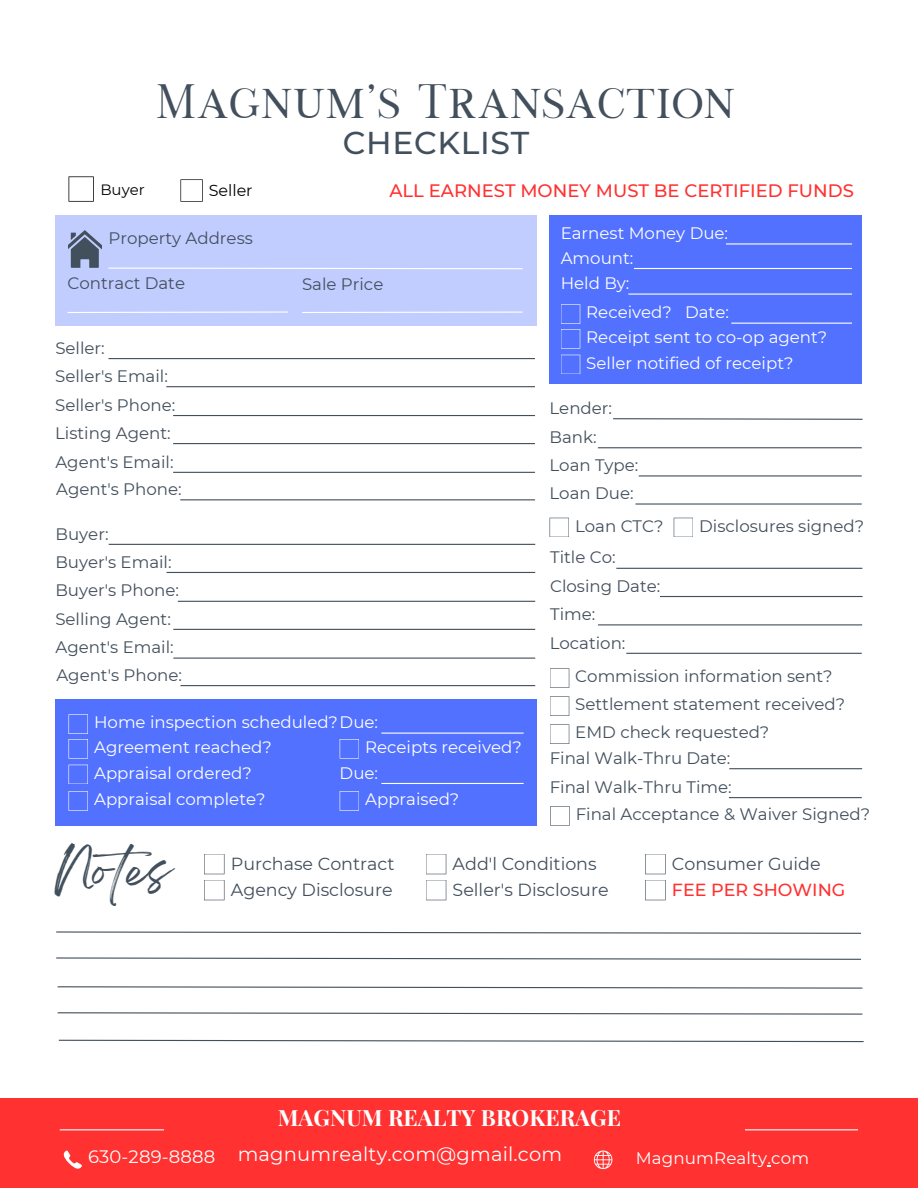
<style>
.page{position:relative;width:918px;height:1188px;background:#fff}
.page>*{position:absolute;margin:0;border:0;box-sizing:border-box;transform-origin:0 0}
.t1{font:48.3px "Lucy Rose";color:#424f5c}
.t2{font:42px "Breathing";color:#424f5c}
.t3{font:500 31.5px "Montserrat";letter-spacing:.02em;color:#424f5c}
.t4{font:700 22.5px "Playfair Display";color:#fff}
.t5{font:19.5px "Montserrat";letter-spacing:.01em;color:#fff}
.t6{font:500 18px "Montserrat";color:#ff3131}
.t7{font:18px "Montserrat";letter-spacing:.01em;color:#fff}
.t8{font:17.55px "Montserrat";color:#424f5c}
.t9{font:500 17.55px "Montserrat";color:#ff3131}
.t10{font:16.65px "Montserrat";color:#424f5c}
.t11{font:16.65px "Montserrat";color:#fff}
.t12{font:15.9px "Montserrat";color:#000}
.t13{font:14.85px "Montserrat";color:#000}
</style>
<div class="page">
<div style="left:550px;top:215px;width:312px;height:169px;background:#5271ff"></div>
<div style="left:55px;top:215px;width:482px;height:111px;background:#c2cdff"></div>
<svg style="left:67px;top:311px;width:221px;height:2px"></svg>
<hr style="left:302px;top:312px;width:221px;height:1px;background:#fff">
<hr style="left:726px;top:243px;width:126px;height:2px;background:#fff">
<hr style="left:634px;top:268px;width:218px;height:1px;background:#fff">
<hr style="left:628px;top:294px;width:224px;height:1px;background:#fff">
<svg style="left:561px;top:304px;width:19px;height:45px"></svg>
<svg style="left:561px;top:355px;width:19px;height:19px"></svg>
<svg style="left:68px;top:230px;width:33px;height:38px"></svg>
<svg style="left:108px;top:267px;width:415px;height:3px"></svg>
<hr style="left:108px;top:358px;width:427px;height:1px;background:#424f5c">
<div style="left:55px;top:699px;width:482px;height:127px;background:#5271ff"></div>
<svg style="left:69px;top:714px;width:19px;height:45px"></svg>
<svg style="left:69px;top:765px;width:19px;height:19px"></svg>
<hr style="left:381px;top:733px;width:143px;height:1px;background:#fff">
<svg style="left:69px;top:791px;width:19px;height:20px"></svg>
<svg style="left:340px;top:739px;width:19px;height:20px"></svg>
<svg style="left:340px;top:791px;width:19px;height:20px"></svg>
<svg style="left:550px;top:518px;width:19px;height:19px"></svg>
<svg style="left:674px;top:518px;width:19px;height:19px"></svg>
<svg style="left:550px;top:668px;width:19px;height:20px"></svg>
<svg style="left:550px;top:696px;width:19px;height:20px"></svg>
<svg style="left:550px;top:724px;width:19px;height:20px"></svg>
<svg style="left:550px;top:806px;width:20px;height:20px"></svg>
<svg style="left:56px;top:931px;width:805px;height:3px"></svg>
<svg style="left:204px;top:854px;width:21px;height:20px"></svg>
<svg style="left:204px;top:880px;width:21px;height:20px"></svg>
<svg style="left:426px;top:854px;width:20px;height:20px"></svg>
<svg style="left:426px;top:880px;width:20px;height:20px"></svg>
<svg style="left:645px;top:854px;width:21px;height:20px"></svg>
<svg style="left:645px;top:880px;width:21px;height:20px"></svg>
<svg style="left:56px;top:957px;width:805px;height:3px"></svg>
<svg style="left:57px;top:986px;width:806px;height:3px"></svg>
<svg style="left:57px;top:1012px;width:806px;height:3px"></svg>
<svg style="left:58px;top:1039px;width:806px;height:4px"></svg>
<hr style="left:731px;top:323px;width:121px;height:1px;background:#fff">
<hr style="left:166px;top:386px;width:369px;height:1px;background:#424f5c">
<hr style="left:173px;top:415px;width:362px;height:1px;background:#424f5c">
<hr style="left:173px;top:443px;width:362px;height:1px;background:#424f5c">
<hr style="left:173px;top:472px;width:362px;height:1px;background:#424f5c">
<hr style="left:180px;top:499px;width:355px;height:1px;background:#424f5c">
<hr style="left:109px;top:544px;width:426px;height:1px;background:#424f5c">
<hr style="left:167px;top:572px;width:368px;height:1px;background:#424f5c">
<hr style="left:178px;top:601px;width:357px;height:1px;background:#424f5c">
<hr style="left:173px;top:629px;width:362px;height:1px;background:#424f5c">
<hr style="left:173px;top:658px;width:362px;height:1px;background:#424f5c">
<hr style="left:180px;top:685px;width:355px;height:1px;background:#424f5c">
<hr style="left:381px;top:783px;width:143px;height:1px;background:#fff">
<hr style="left:729px;top:797px;width:133px;height:1px;background:#424f5c">
<hr style="left:729px;top:768px;width:133px;height:1px;background:#424f5c">
<hr style="left:626px;top:653px;width:236px;height:1px;background:#424f5c">
<hr style="left:598px;top:624px;width:264px;height:1px;background:#424f5c">
<hr style="left:660px;top:596px;width:203px;height:1px;background:#424f5c">
<hr style="left:616px;top:568px;width:246px;height:1px;background:#424f5c">
<hr style="left:635px;top:503px;width:227px;height:2px;background:#424f5c">
<hr style="left:639px;top:475px;width:223px;height:2px;background:#424f5c">
<hr style="left:598px;top:447px;width:264px;height:1px;background:#424f5c">
<svg style="left:613px;top:418px;width:250px;height:2px"></svg>
<div style="left:0;top:1098px;width:918px;height:90px;background:#ff3131"></div>
<hr style="left:60px;top:1129px;width:798px;height:1px;background:#fff">
<div style="left:164px;top:1105px;width:580px;height:83px;background:#ff3131"></div>
<svg style="left:63px;top:1151px;width:19px;height:18px"></svg>
<svg style="left:594px;top:1151px;width:18px;height:18px"></svg>
<svg style="left:180px;top:179px;width:23px;height:23px"></svg>
<svg style="left:69px;top:176px;width:25px;height:26px"></svg>
<h1 class="t1" style="left:155px;top:70px;width:582px">Magnum’s Transaction</h1>
<h3 class="t3" style="left:343px;top:123px;width:188px">CHECKLIST</h3>
<h4 class="t13" style="left:100px;top:181px;width:46px">Buyer</h4>
<h6 class="t12" style="left:209px;top:181px;width:46px">Seller</h6>
<p class="t6" style="left:389px;top:179px;width:466px">ALL EARNEST MONEY MUST BE CERTIFIED FUNDS</p>
<p class="t10" style="left:108px;top:228px;width:146px">Property Address</p>
<h5 class="t10" style="left:68px;top:273px;width:119px">Contract Date</h5>
<p class="t10" style="left:302px;top:274px;width:83px">Sale Price</p>
<p class="t10" style="left:55px;top:338px;width:51px">Seller:</p>
<p class="t10" style="left:55px;top:366px;width:114px">Seller's Email:</p>
<p class="t10" style="left:55px;top:395px;width:122px">Seller's Phone:</p>
<p class="t10" style="left:55px;top:423px;width:117px">Listing Agent:</p>
<p class="t10" style="left:55px;top:451px;width:120px">Agent's Email:</p>
<p class="t10" style="left:56px;top:479px;width:127px">Agent's Phone:</p>
<p class="t10" style="left:56px;top:523px;width:54px">Buyer:</p>
<p class="t10" style="left:55px;top:552px;width:118px">Buyer's Email:</p>
<p class="t10" style="left:55px;top:580px;width:125px">Buyer's Phone:</p>
<h2 class="t10" style="left:55px;top:608px;width:117px">Selling Agent:</h2>
<p class="t10" style="left:56px;top:637px;width:120px">Agent's Email:</p>
<p class="t10" style="left:56px;top:665px;width:127px">Agent's Phone:</p>
<p class="t11" style="left:94px;top:712px;width:285px">Home inspection scheduled?Due:</p>
<p class="t11" style="left:94px;top:737px;width:179px">Agreement reached?</p>
<p class="t11" style="left:94px;top:763px;width:159px">Appraisal ordered?</p>
<p class="t11" style="left:94px;top:789px;width:173px">Appraisal complete?</p>
<p class="t11" style="left:365px;top:737px;width:158px">Receipts received?</p>
<p class="t11" style="left:340px;top:763px;width:40px">Due:</p>
<p class="t11" style="left:365px;top:789px;width:96px">Appraised?</p>
<p class="t11" style="left:561px;top:223px;width:169px">Earnest Money Due:</p>
<p class="t11" style="left:561px;top:248px;width:74px">Amount:</p>
<p class="t11" style="left:561px;top:273px;width:70px">Held By:</p>
<p class="t11" style="left:586px;top:327px;width:242px">Receipt sent to co-op agent?</p>
<p class="t11" style="left:586px;top:353px;width:209px">Seller notified of receipt?</p>
<p class="t11" style="left:586px;top:302px;width:87px">Received?</p>
<p class="t11" style="left:685px;top:302px;width:45px">Date:</p>
<p class="t10" style="left:550px;top:398px;width:64px">Lender:</p>
<p class="t10" style="left:550px;top:427px;width:49px">Bank:</p>
<p class="t10" style="left:550px;top:455px;width:90px">Loan Type:</p>
<p class="t10" style="left:550px;top:483px;width:86px">Loan Due:</p>
<p class="t10" style="left:575px;top:516px;width:90px">Loan CTC?</p>
<p class="t10" style="left:699px;top:516px;width:166px">Disclosures signed?</p>
<p class="t10" style="left:550px;top:547px;width:67px">Title Co:</p>
<p class="t10" style="left:550px;top:576px;width:112px">Closing Date:</p>
<p class="t10" style="left:550px;top:604px;width:47px">Time:</p>
<p class="t10" style="left:550px;top:632px;width:77px">Location:</p>
<p class="t10" style="left:575px;top:666px;width:259px">Commission information sent?</p>
<p class="t10" style="left:575px;top:694px;width:271px">Settlement statement received?</p>
<p class="t10" style="left:575px;top:722px;width:196px">EMD check requested?</p>
<p class="t10" style="left:550px;top:748px;width:182px">Final Walk-Thru Date:</p>
<p class="t10" style="left:550px;top:777px;width:184px">Final Walk-Thru Time:</p>
<p class="t10" style="left:576px;top:804px;width:296px">Final Acceptance &amp; Waiver Signed?</p>
<p class="t2" style="left:55px;top:858px;width:118px">Notes</p>
<p class="t8" style="left:231px;top:853px;width:165px">Purchase Contract</p>
<p class="t8" style="left:231px;top:879px;width:163px">Agency Disclosure</p>
<p class="t8" style="left:453px;top:853px;width:146px">Add'l Conditions</p>
<p class="t8" style="left:453px;top:879px;width:157px">Seller's Disclosure</p>
<p class="t8" style="left:672px;top:853px;width:150px">Consumer Guide</p>
<p class="t9" style="left:672px;top:879px;width:175px">FEE PER SHOWING</p>
<p class="t4" style="left:278px;top:1102px;width:345px">MAGNUM REALTY BROKERAGE</p>
<p class="t7" style="left:88px;top:1146px;width:129px">630-289-8888</p>
<p class="t5" style="left:238px;top:1142px;width:326px">magnumrealty.com@gmail.com</p>
<p class="t11" style="left:636px;top:1148px;width:175px">MagnumRealty.com</p>
</div>
